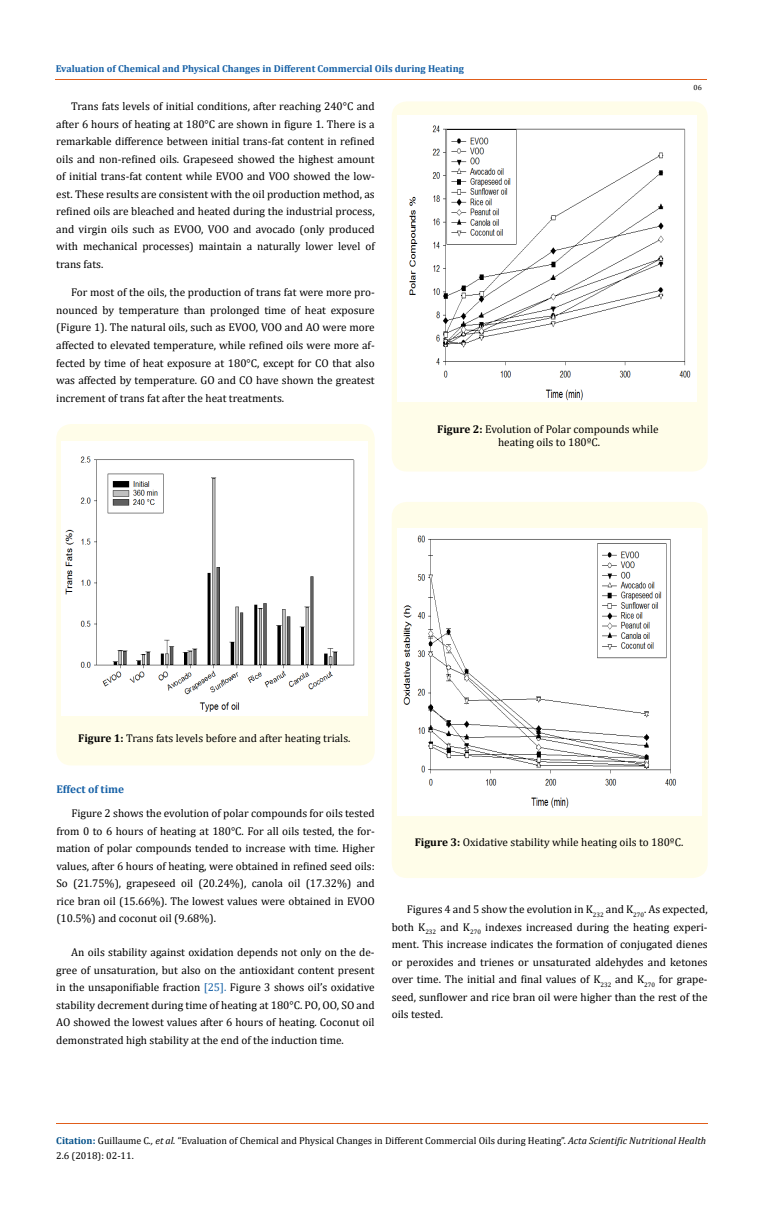
<style>
.page{position:relative;width:764px;height:1217px;background:#fff}
.page>*{position:absolute;margin:0;border:0;box-sizing:border-box;transform-origin:0 0}
.t1{font:11.25px/17.5px "Cambria";color:#000;text-align:justify}
.t2{font:700 11.25px "Cambria";color:#1560a6}
.t3{font:10px/15px "Cambria";color:#000}
.t4{font:700 10px "Cambria";color:#1560a6}
.t5{font:7.5px "Cambria";color:#000}
.s1{font-weight:700}
.s2{color:#1560a6}
.s3{font-weight:700;color:#035089}
.s4{font-style:italic}
</style>
<div class="page">
<hr style="left:56px;top:80px;width:651px;height:1px;background:#e05d1a">
<div style="left:56px;top:424px;width:319px;height:341px;background:#fffde9;border-radius:15px"></div>
<div style="left:392px;top:101px;width:315px;height:370px;background:#fffde9;border-radius:15px"></div>
<div style="left:392px;top:502px;width:315px;height:376px;background:#fffde9;border-radius:15px"></div>
<img style="left:62px;top:441px;width:306px;height:274px">
<img style="left:398px;top:116px;width:298px;height:286px">
<img style="left:398px;top:528px;width:304px;height:287px">
<hr style="left:56px;top:1123px;width:651px;height:1px;background:#e05d1a">
<p class="t4" style="left:56px;top:62px;width:410px">Evaluation of Chemical and Physical Changes in Different Commercial Oils during Heating</p>
<p class="t1" style="left:56px;top:97px;width:320px;text-indent:15px">Trans fats levels of initial conditions, after reaching 240°C and after 6 hours of heating at 180°C are shown in figure 1. There is a remarkable difference between initial trans-fat content in refined oils and non-refined oils. Grapeseed showed the highest amount of initial trans-fat content while EVOO and VOO showed the low&shy;est. These results are consistent with the oil production method, as refined oils are bleached and heated during the industrial process, and virgin oils such as EVOO, VOO and avocado (only produced with mechanical processes) maintain a naturally lower level of trans fats.</p>
<p class="t1" style="left:56px;top:284px;width:320px;text-indent:15px">For most of the oils, the production of trans fat were more pro&shy;nounced by temperature than prolonged time of heat exposure (Figure 1). The natural oils, such as EVOO, VOO and AO were more affected to elevated temperature, while refined oils were more af&shy;fected by time of heat exposure at 180°C, except for CO that also was affected by temperature. GO and CO have shown the greatest increment of trans fat after the heat treatments.</p>
<p class="t1" style="left:437px;top:421px;width:223px;line-height:13.8px;text-align:center"><span class="s1">Figure 2:</span> Evolution of Polar compounds while heating oils to 180ºC.</p>
<p class="t5" style="left:693px;top:83px;width:10px">06</p>
<p class="t1" style="left:78px;top:729px;width:274px"><span class="s1">Figure 1:</span> Trans fats levels before and after heating trials.</p>
<p class="t2" style="left:56px;top:781px;width:69px">Effect of time</p>
<p class="t1" style="left:56px;top:804px;width:320px;text-indent:15px">Figure 2 shows the evolution of polar compounds for oils tested from 0 to 6 hours of heating at 180°C. For all oils tested, the for&shy;mation of polar compounds tended to increase with time. Higher values, after 6 hours of heating, were obtained in refined seed oils:<br>So (21.75%), grapeseed oil (20.24%), canola oil (17.32%) and rice bran oil (15.66%). The lowest values were obtained in EVOO (10.5%) and coconut oil (9.68%).</p>
<p class="t1" style="left:56px;top:943px;width:320px;text-indent:15px">An oils stability against oxidation depends not only on the de&shy;gree of unsaturation, but also on the antioxidant content present in the unsaponifiable fraction <span class="s2">[25].</span> Figure 3 shows oil’s oxidative stability decrement during time of heating at 180°C. PO, OO, SO and AO showed the lowest values after 6 hours of heating. Coconut oil demonstrated high stability at the end of the induction time.</p>
<p class="t1" style="left:415px;top:833px;width:270px"><span class="s1">Figure 3:</span> Oxidative stability while heating oils to 180ºC.</p>
<p class="t1" style="left:392px;top:900px;width:317px;text-indent:15px">Figures 4 and 5 show the evolution in K<sub>232</sub> and K<sub>270</sub>. As expected, both K<sub>232</sub> and K<sub>270</sub> indexes increased during the heating experi&shy;ment. This increase indicates the formation of conjugated dienes or peroxides and trienes or unsaturated aldehydes and ketones over time. The initial and final values of K<sub>232</sub> and K<sub>270</sub> for grape&shy;seed, sunflower and rice bran oil were higher than the rest of the oils tested.</p>
<p class="t3" style="left:56px;top:1132px;width:651px"><span class="s3">Citation:</span> Guillaume C<span class="s4">., et al.</span> “Evaluation of Chemical and Physical Changes in Different Commercial Oils during Heating”. <span class="s4">Acta Scientific Nutritional Health<br></span>2.6 (2018): 02-11.</p>
</div>
